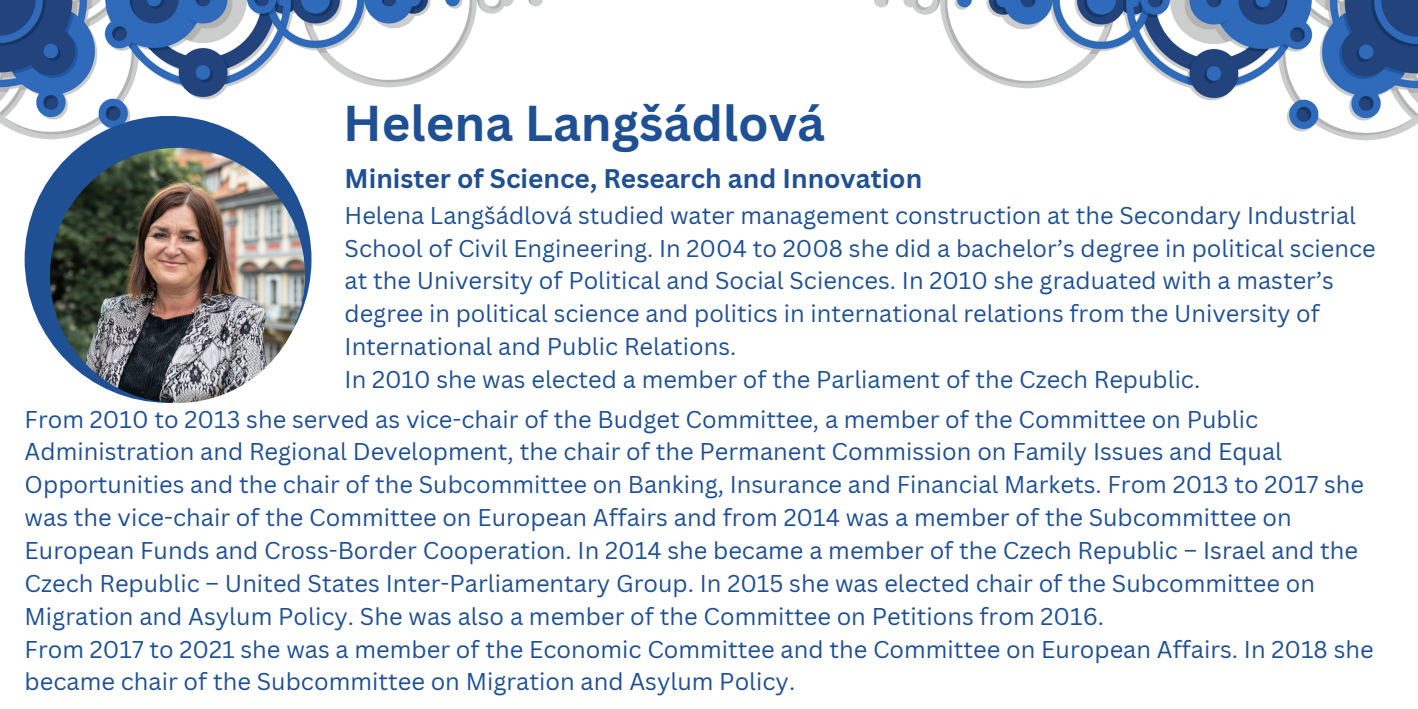
<style>
.page{position:relative;width:1418px;height:709px;background:#fff}
.page>*{position:absolute;margin:0;border:0;box-sizing:border-box;transform-origin:0 0}
.t1{font:700 49px "Canva Sans";color:#1f5094}
.t2{font:700 26.25px "Canva Sans";color:#1f5094}
.t3{font:23.62px/32.8px "Canva Sans";color:#1f5094}
</style>
<div class="page">
<img style="left:0;top:0;width:543px;height:146px">
<img style="left:874px;top:0;width:543px;height:141px">
<div style="left:25px;top:116px;width:286px;height:287px;background:#1f5094;border-radius:50%"></div>
<img style="left:50px;top:148px;width:255px;height:255px;border-radius:50%">
<h1 class="t1" style="left:343px;top:88px;width:483px">Helena Langšádlová</h1>
<p class="t2" style="left:344px;top:160px;width:579px">Minister of Science, Research and Innovation</p>
<p class="t3" style="left:344px;top:198px;width:1032px">Helena Langšádlová studied water management construction at the Secondary Industrial School of Civil Engineering. In 2004 to 2008 she did a bachelor’s degree in political science at the University of Political and Social Sciences. In 2010 she graduated with a master’s degree in political science and politics in international relations from the University of International and Public Relations.<br>In 2010 she was elected a member of the Parliament of the Czech Republic.</p>
<p class="t3" style="left:25px;top:402px;width:1350px">From 2010 to 2013 she served as vice-chair of the Budget Committee, a member of the Committee on Public Administration and Regional Development, the chair of the Permanent Commission on Family Issues and Equal Opportunities and the chair of the Subcommittee on Banking, Insurance and Financial Markets. From 2013 to 2017 she was the vice-chair of the Committee on European Affairs and from 2014 was a member of the Subcommittee on European Funds and Cross-Border Cooperation. In 2014 she became a member of the Czech Republic – Israel and the Czech Republic – United States Inter-Parliamentary Group. In 2015 she was elected chair of the Subcommittee on Migration and Asylum Policy. She was also a member of the Committee on Petitions from 2016.<br>From 2017 to 2021 she was a member of the Economic Committee and the Committee on European Affairs. In 2018 she became chair of the Subcommittee on Migration and Asylum Policy.</p>
</div>
